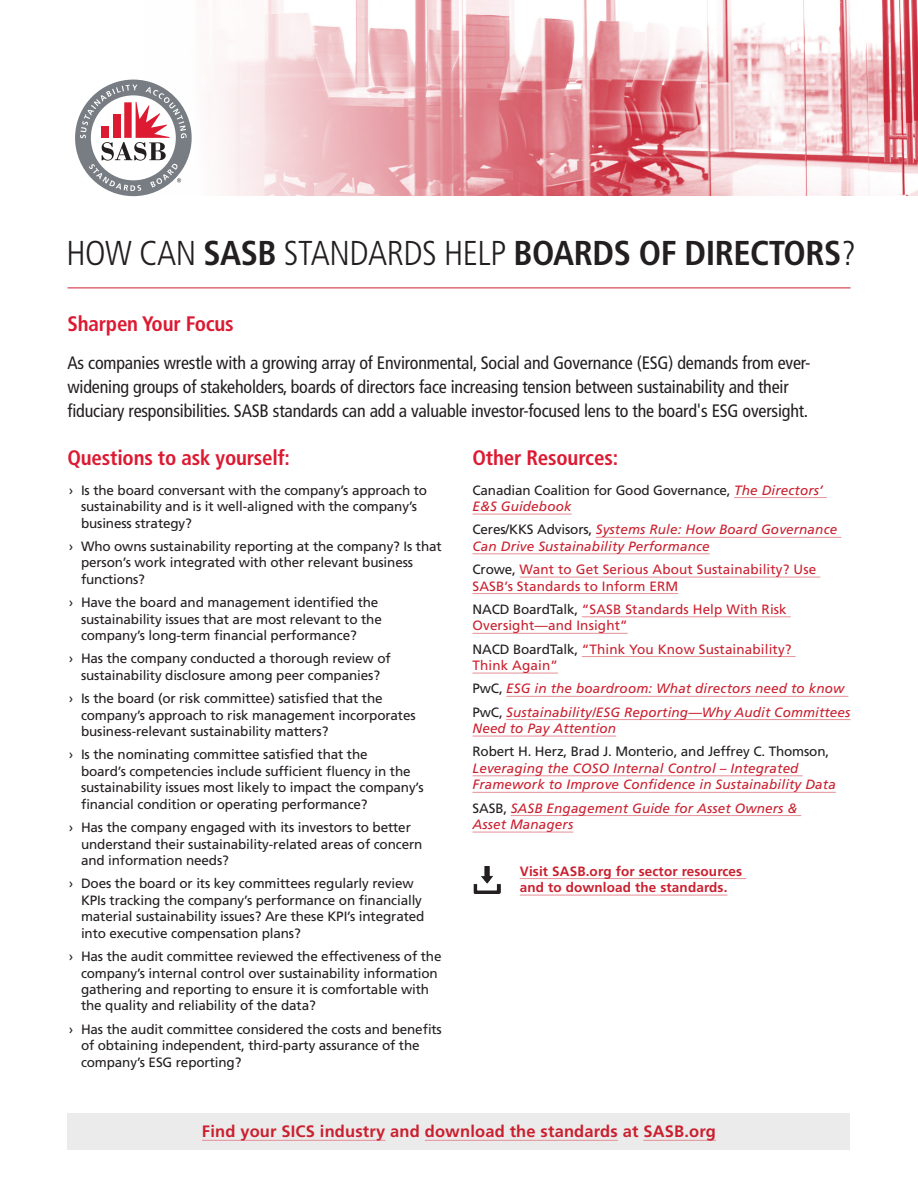
<style>
.page{position:relative;width:918px;height:1188px;background:#fff}
.page>*{position:absolute;margin:0;border:0;box-sizing:border-box;transform-origin:0 0}
.t1{font:700 condensed 34.5px "Frutiger LT Std";letter-spacing:-.015em;color:#231f20}
.t2{font:700 condensed 21px "Frutiger LT Std";letter-spacing:-.01em;color:#dc1a32}
.t3{font:condensed 18px/24px "Frutiger LT Std";letter-spacing:-.01em;color:#231f20}
.t4{font:700 16.5px "Frutiger LT Std";letter-spacing:.01em;color:#ca202f}
.t5{font:13.5px/16.5px "Frutiger LT Std";letter-spacing:-.01em;color:#231f20}
.t6{font:italic 13.5px/16.5px "Frutiger LT Std";letter-spacing:.01em;color:#ca202f}
.t7{font:13.5px/16.5px "Frutiger LT Std";letter-spacing:.01em;color:#ca202f}
.t8{font:700 13.5px/16.5px "Frutiger LT Std";letter-spacing:.01em;color:#ca202f}
.s1{font-weight:300}
.s2{font-style:italic;color:#ca202f}
.s3{font-style:normal;color:#231f20}
.s4{color:#231f20}
</style>
<div class="page">
<img style="left:218px;top:0;width:700px;height:195px">
<hr style="left:734px;top:497px;width:93px;height:1px;background:#e49097">
<hr style="left:472px;top:514px;width:100px;height:1px;background:#e49097">
<hr style="left:596px;top:537px;width:245px;height:1px;background:#e49097">
<hr style="left:472px;top:554px;width:238px;height:1px;background:#e49097">
<hr style="left:520px;top:577px;width:300px;height:1px;background:#e49097">
<hr style="left:472px;top:593px;width:206px;height:1px;background:#e49097">
<hr style="left:582px;top:617px;width:209px;height:1px;background:#e49097">
<hr style="left:472px;top:633px;width:156px;height:1px;background:#e49097">
<hr style="left:582px;top:656px;width:214px;height:1px;background:#e49097">
<hr style="left:472px;top:673px;width:86px;height:1px;background:#e49097">
<hr style="left:506px;top:696px;width:342px;height:1px;background:#e49097">
<hr style="left:506px;top:719px;width:344px;height:1px;background:#e49097">
<hr style="left:472px;top:736px;width:144px;height:1px;background:#e49097">
<hr style="left:472px;top:776px;width:331px;height:1px;background:#e49097">
<hr style="left:472px;top:792px;width:364px;height:1px;background:#e49097">
<hr style="left:511px;top:815px;width:290px;height:1px;background:#e49097">
<hr style="left:472px;top:832px;width:101px;height:1px;background:#e49097">
<hr style="left:520px;top:878px;width:226px;height:1px;background:#e49097">
<hr style="left:520px;top:895px;width:207px;height:1px;background:#e49097">
<hr style="left:68px;top:288px;width:782px;height:1px;background:#ca202f">
<svg style="left:75px;top:80px;width:117px;height:116px"></svg>
<div style="left:68px;top:1113px;width:782px;height:36px;background:#ecebeb"></div>
<hr style="left:202px;top:1140px;width:183px;height:1px;background:#e49097">
<hr style="left:425px;top:1140px;width:193px;height:1px;background:#e49097">
<hr style="left:643px;top:1140px;width:73px;height:1px;background:#e49097">
<img style="left:474px;top:867px;width:26px;height:26px">
<h1 class="t1" style="left:66px;top:233px;width:791px"><span class="s1">HOW CAN</span> SASB <span class="s1">STANDARDS HELP</span> BOARDS OF DIRECTORS<span class="s1">?</span></h1>
<h2 class="t2" style="left:68px;top:311px;width:168px">Sharpen Your Focus</h2>
<p class="t3" style="left:68px;top:350px;width:745px">As companies wrestle with a growing array of Environmental, Social and Governance (ESG) demands from ever&shy;widening groups of stakeholders, boards of directors face increasing tension between sustainability and their fiduciary responsibilities. SASB standards can add a valuable investor-focused lens to the board's ESG oversight.</p>
<h2 class="t2" style="left:68px;top:445px;width:224px">Questions to ask yourself:</h2>
<p class="t5" style="left:81px;top:482px;width:348px;text-indent:-12px">› Is the board conversant with the company’s approach to sustainability and is it well-aligned with the company’s business strategy?</p>
<p class="t5" style="left:81px;top:538px;width:362px;text-indent:-12px">› Who owns sustainability reporting at the company? Is that person’s work integrated with other relevant business functions?</p>
<p class="t5" style="left:81px;top:594px;width:302px;text-indent:-12px">› Have the board and management identified the sustainability issues that are most relevant to the company’s long-term financial performance?</p>
<p class="t5" style="left:69px;top:650px;width:323px;text-align:center">› Has the company conducted a thorough review of sustainability disclosure among peer companies?</p>
<p class="t5" style="left:81px;top:690px;width:336px;text-indent:-12px">› Is the board (or risk committee) satisfied that the company’s approach to risk management incorporates business-relevant sustainability matters?</p>
<p class="t5" style="left:81px;top:746px;width:344px;text-indent:-12px">› Is the nominating committee satisfied that the<br>board’s competencies include sufficient fluency in the sustainability issues most likely to impact the company’s financial condition or operating performance?</p>
<p class="t5" style="left:81px;top:819px;width:343px;text-indent:-12px">› Has the company engaged with its investors to better understand their sustainability-related areas of concern and information needs?</p>
<p class="t5" style="left:81px;top:875px;width:345px;text-indent:-12px">› Does the board or its key committees regularly review KPIs tracking the company’s performance on financially material sustainability issues? Are these KPI’s integrated into executive compensation plans?</p>
<p class="t5" style="left:81px;top:948px;width:362px;text-indent:-12px">› Has the audit committee reviewed the effectiveness of the company’s internal control over sustainability information gathering and reporting to ensure it is comfortable with the quality and reliability of the data?</p>
<p class="t5" style="left:81px;top:1021px;width:362px;text-indent:-12px">› Has the audit committee considered the costs and benefits of obtaining independent, third-party assurance of the company’s ESG reporting?</p>
<h2 class="t2" style="left:472px;top:445px;width:147px">Other Resources:</h2>
<p class="t5" style="left:472px;top:482px;width:352px">Canadian Coalition for Good Governance, <span class="s2">The Directors’<br>E&amp;S Guidebook</span></p>
<p class="t6" style="left:472px;top:521px;width:366px"><span class="s3">Ceres/KKS Advisors,</span> Systems Rule: How Board Governance<br>Can Drive Sustainability Performance</p>
<p class="t7" style="left:472px;top:561px;width:345px"><span class="s4">Crowe,</span> Want to Get Serious About Sustainability? Use<br>SASB’s Standards to Inform ERM</p>
<p class="t7" style="left:472px;top:601px;width:316px"><span class="s4">NACD BoardTalk,</span> “SASB Standards Help With Risk<br>Oversight—and Insight”</p>
<p class="t7" style="left:472px;top:641px;width:321px"><span class="s4">NACD BoardTalk,</span> “Think You Know Sustainability?<br>Think Again”</p>
<p class="t6" style="left:472px;top:677px;width:380px;line-height:23.2px"><span class="s3">PwC,</span> ESG in the boardroom: What directors need to know<br><span class="s3">PwC,</span> Sustainability/ESG Reporting—Why Audit Committees</p>
<p class="t6" style="left:472px;top:720px;width:145px">Need to Pay Attention</p>
<p class="t5" style="left:472px;top:743px;width:358px">Robert H. Herz, Brad J. Monterio, and Jeffrey C. Thomson,</p>
<p class="t6" style="left:472px;top:760px;width:365px">Leveraging the COSO Internal Control – Integrated<br>Framework to Improve Confidence in Sustainability Data</p>
<p class="t6" style="left:472px;top:800px;width:326px"><span class="s3">SASB,</span> SASB Engagement Guide for Asset Owners &amp;<br>Asset Managers</p>
<p class="t8" style="left:520px;top:863px;width:224px">Visit SASB.org for sector resources and to download the standards.</p>
<p class="t4" style="left:202px;top:1122px;width:516px">Find your SICS industry and download the standards at SASB.org</p>
</div>
